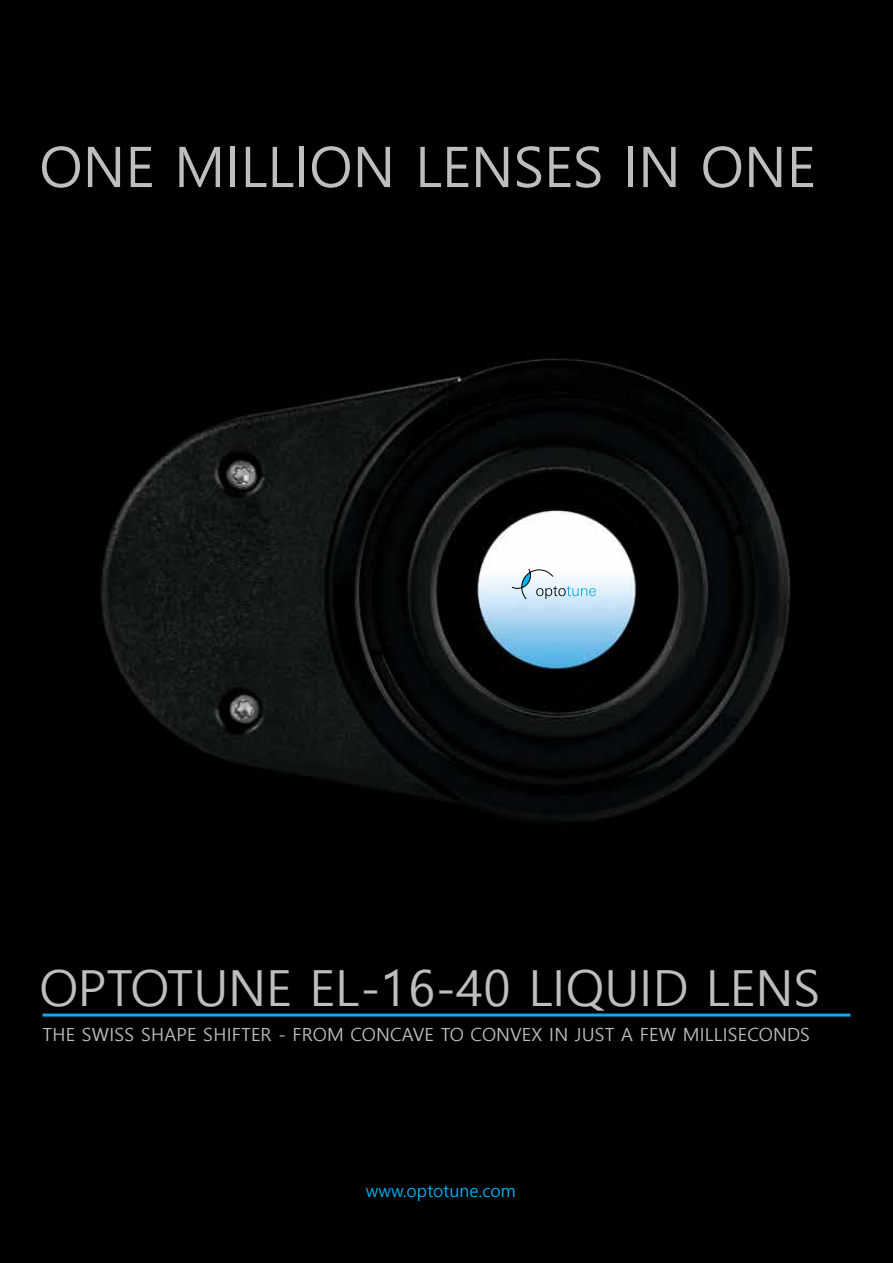
<style>
.page{position:relative;width:893px;height:1263px;background:#fff}
.page>*{position:absolute;margin:0;border:0;box-sizing:border-box;transform-origin:0 0}
.t1{font:55.95px "Malgun Gothic";color:#bcbec0}
.t2{font:49.8px "Malgun Gothic";color:#bcbec0}
.t3{font:18.15px "Malgun Gothic";letter-spacing:.01em;color:#bcbec0}
.t4{font:17.25px "Malgun Gothic";color:#00aeef}
</style>
<div class="page">
<img style="left:0;top:0;width:893px;height:1263px">
<hr style="left:43px;top:1013px;width:807px;height:3px;background:#00aeef">
<svg style="left:512px;top:569px;width:84px;height:31px"></svg>
<h1 class="t1" style="left:39px;top:135px;width:778px">ONE MILLION LENSES IN ONE</h1>
<h2 class="t2" style="left:39px;top:960px;width:783px">OPTOTUNE EL-16-40 LIQUID LENS</h2>
<p class="t3" style="left:43px;top:1024px;width:769px">THE SWISS SHAPE SHIFTER - FROM CONCAVE TO CONVEX IN JUST A FEW MILLISECONDS</p>
<p class="t4" style="left:366px;top:1181px;width:152px">www.optotune.com</p>
</div>
